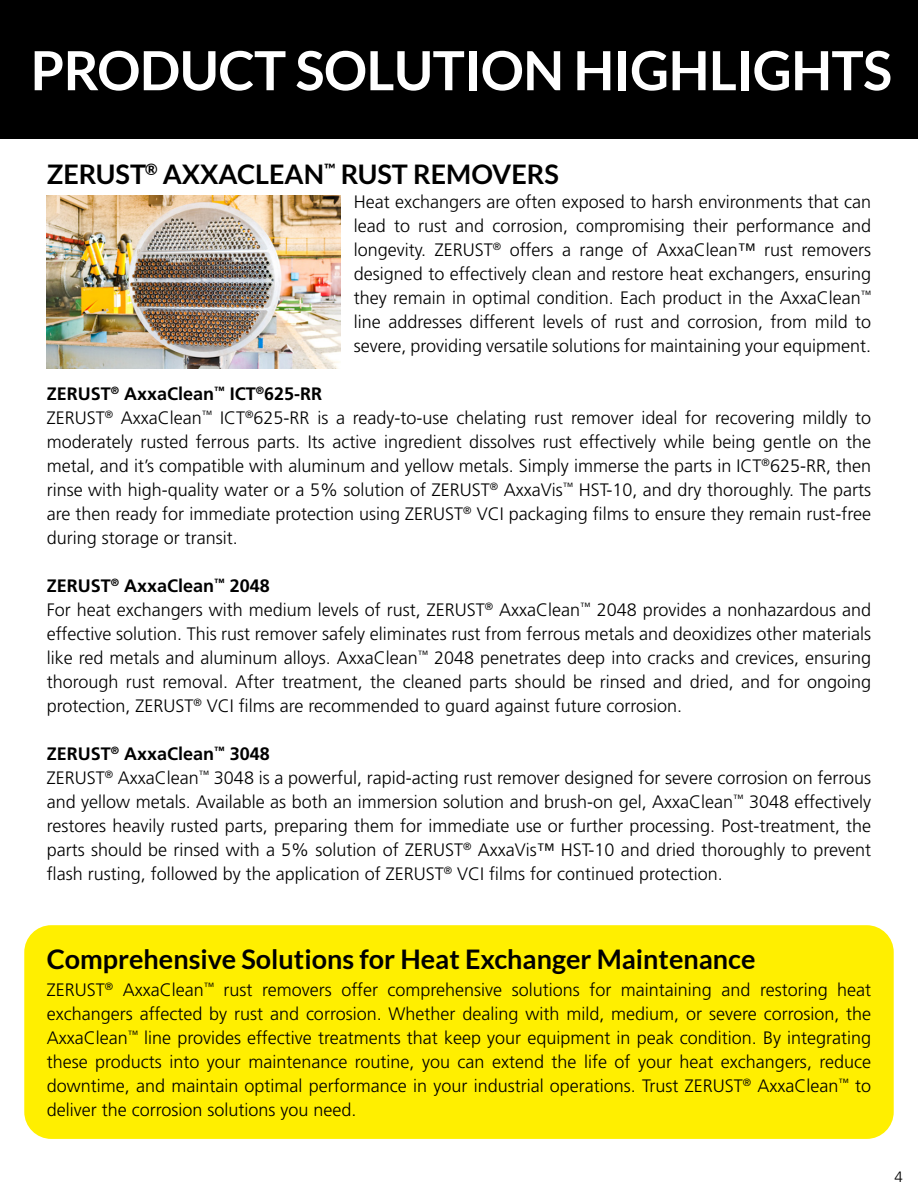
<style>
.page{position:relative;width:918px;height:1188px;background:#fff}
.page>*{position:absolute;margin:0;border:0;box-sizing:border-box;transform-origin:0 0}
._80_Header_C{font:700 54px "Lato";letter-spacing:-.01em;color:#fff}
.Text_Left_Justify{font:700 27px "Lato";color:#000}
.Bullet_List{font:300 18px/24px "Frutiger LT Std";color:#000;text-align:justify}
.Bullet_List-2{font:700 18px "Frutiger LT Std";color:#000}
.Page_Number{font:300 15px "Frutiger LT Std";color:#000}
</style>
<div class="page">
<div style="left:0;top:0;width:918px;height:139px;background:#000"></div>
<img style="left:47px;top:196px;width:293px;height:173px">
<div style="left:24px;top:925px;width:870px;height:214px;background:#ffef00;border-radius:27px"></div>
<p class="_80_Header_C" style="left:30px;top:40px;width:863px">PRODUCT SOLUTION HIGHLIGHTS</p>
<p class="Text_Left_Justify" style="left:47px;top:159px;width:514px">ZERUST<sup>®</sup> AXXACLEAN<sup>™</sup> RUST REMOVERS</p>
<p class="Bullet_List" style="left:354px;top:190px;width:519px">Heat exchangers are often exposed to harsh environments that can lead to rust and corrosion, compromising their performance and longevity. ZERUST<sup>®</sup> offers a range of AxxaClean™ rust removers designed to effectively clean and restore heat exchangers, ensuring they remain in optimal condition. Each product in the AxxaClean<sup>™ </sup>line addresses different levels of rust and corrosion, from mild to severe, providing versatile solutions for maintaining your equipment.</p>
<p class="Bullet_List-2" style="left:47px;top:383px;width:277px">ZERUST<sup>®</sup> AxxaClean<sup>™</sup> ICT<sup>®</sup>625-RR</p>
<p class="Bullet_List" style="left:47px;top:406px;width:826px">ZERUST<sup>®</sup> AxxaClean<sup>™</sup> ICT<sup>®</sup>625-RR is a ready-to-use chelating rust remover ideal for recovering mildly to moderately rusted ferrous parts. Its active ingredient dissolves rust effectively while being gentle on the metal, and it’s compatible with aluminum and yellow metals. Simply immerse the parts in ICT<sup>®</sup>625-RR, then rinse with high-quality water or a 5% solution of ZERUST<sup>®</sup> AxxaVis<sup>™</sup> HST-10, and dry thoroughly. The parts are then ready for immediate protection using ZERUST<sup>®</sup> VCI packaging films to ensure they remain rust-free during storage or transit.</p>
<p class="Bullet_List-2" style="left:47px;top:575px;width:224px">ZERUST<sup>®</sup> AxxaClean<sup>™</sup> 2048</p>
<p class="Bullet_List" style="left:47px;top:598px;width:826px">For heat exchangers with medium levels of rust, ZERUST<sup>®</sup> AxxaClean<sup>™</sup> 2048 provides a nonhazardous and effective solution. This rust remover safely eliminates rust from ferrous metals and deoxidizes other materials like red metals and aluminum alloys. AxxaClean<sup>™</sup> 2048 penetrates deep into cracks and crevices, ensuring thorough rust removal. After treatment, the cleaned parts should be rinsed and dried, and for ongoing protection, ZERUST<sup>®</sup> VCI films are recommended to guard against future corrosion.</p>
<p class="Bullet_List-2" style="left:47px;top:743px;width:224px">ZERUST<sup>®</sup> AxxaClean<sup>™</sup> 3048</p>
<p class="Bullet_List" style="left:47px;top:766px;width:826px">ZERUST<sup>®</sup> AxxaClean<sup>™</sup> 3048 is a powerful, rapid-acting rust remover designed for severe corrosion on ferrous and yellow metals. Available as both an immersion solution and brush-on gel, AxxaClean<sup>™</sup> 3048 effectively restores heavily rusted parts, preparing them for immediate use or further processing. Post-treatment, the parts should be rinsed with a 5% solution of ZERUST<sup>®</sup> AxxaVis™ HST-10 and dried thoroughly to prevent flash rusting, followed by the application of ZERUST<sup>®</sup> VCI films for continued protection.</p>
<p class="Text_Left_Justify" style="left:47px;top:944px;width:710px">Comprehensive Solutions for Heat Exchanger Maintenance</p>
<p class="Bullet_List" style="left:47px;top:978px;width:826px">ZERUST<sup>®</sup> AxxaClean<sup>™</sup> rust removers offer comprehensive solutions for maintaining and restoring heat exchangers affected by rust and corrosion. Whether dealing with mild, medium, or severe corrosion, the AxxaClean<sup>™</sup> line provides effective treatments that keep your equipment in peak condition. By integrating these products into your maintenance routine, you can extend the life of your heat exchangers, reduce downtime, and maintain optimal performance in your industrial operations. Trust ZERUST<sup>®</sup> AxxaClean<sup>™</sup> to deliver the corrosion solutions you need.</p>
<p class="Page_Number" style="left:894px;top:1168px;width:10px">4</p>
</div>
